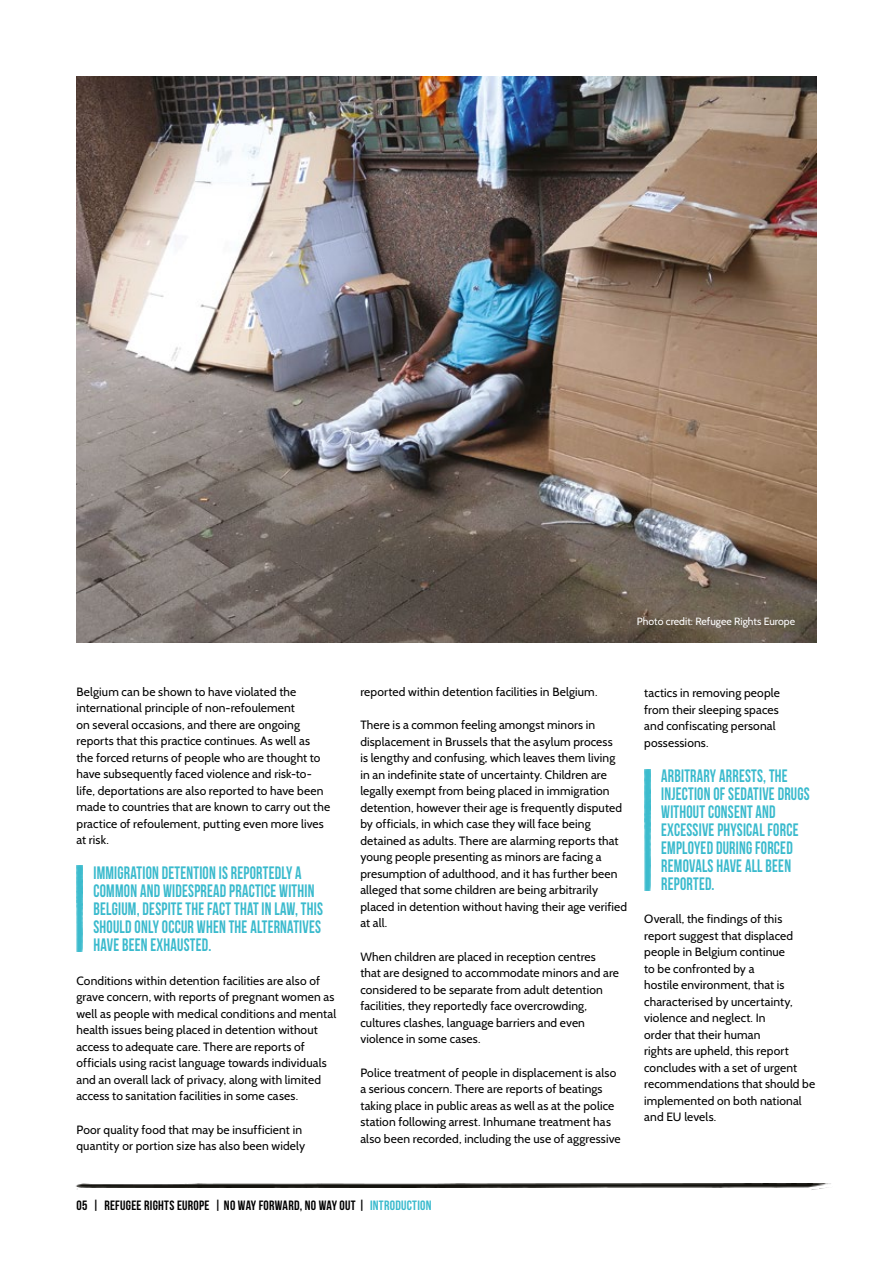
<style>
.page{position:relative;width:893px;height:1263px;background:#fff}
.page>*{position:absolute;margin:0;border:0;box-sizing:border-box;transform-origin:0 0}
.t1{font:18px/18px "Bebas Neue";letter-spacing:.015em;color:#3abacd;scale:.88 1}
.t2{font:700 13.5px "Bebas Neue";letter-spacing:.02em;color:#000}
.t3{font:12px/16.5px "Cabin";letter-spacing:.015em;color:#000}
.t4{font:10.5px "Cabin";color:#fff}
.s1{color:#3abacd}
</style>
<div class="page">
<img style="left:76px;top:1184px;width:752px;height:6px">
<img style="left:76px;top:77px;width:740px;height:565px">
<img style="left:77px;top:865px;width:6px;height:86px">
<img style="left:644px;top:769px;width:7px;height:121px">
<p class="t4" style="left:637px;top:614px;width:160px">Photo credit: Refugee Rights Europe</p>
<p class="t3" style="left:76px;top:683px;width:255px">Belgium can be shown to have violated the international principle of non-refoulement<br>on several occasions, and there are ongoing reports that this practice continues. As well as<br>the forced returns of people who are thought to have subsequently faced violence and risk-to&shy;life, deportations are also reported to have been made to countries that are known to carry out the practice of refoulement, putting even more lives at risk.</p>
<h1 class="t1" style="left:93px;top:864px;width:262px">IMMIGRATION DETENTION IS REPORTEDLY A COMMON AND WIDESPREAD PRACTICE WITHIN BELGIUM, DESPITE THE FACT THAT IN LAW, THIS SHOULD ONLY OCCUR WHEN THE ALTERNATIVES HAVE BEEN EXHAUSTED.</h1>
<p class="t3" style="left:76px;top:972px;width:261px">Conditions within detention facilities are also of grave concern, with reports of pregnant women as well as people with medical conditions and mental health issues being placed in detention without access to adequate care. There are reports of officials using racist language towards individuals and an overall lack of privacy, along with limited access to sanitation facilities in some cases.</p>
<p class="t3" style="left:76px;top:1121px;width:230px">Poor quality food that may be insufficient in quantity or portion size has also been widely</p>
<p class="t3" style="left:360px;top:683px;width:239px">reported within detention facilities in Belgium.</p>
<p class="t3" style="left:360px;top:717px;width:268px">There is a common feeling amongst minors in displacement in Brussels that the asylum process<br>is lengthy and confusing, which leaves them living in an indefinite state of uncertainty. Children are legally exempt from being placed in immigration detention, however their age is frequently disputed by officials, in which case they will face being detained as adults. There are alarming reports that young people presenting as minors are facing a presumption of adulthood, and it has further been alleged that some children are being arbitrarily placed in detention without having their age verified at all.</p>
<p class="t3" style="left:360px;top:948px;width:260px">When children are placed in reception centres that are designed to accommodate minors and are considered to be separate from adult detention facilities, they reportedly face overcrowding, cultures clashes, language barriers and even violence in some cases.</p>
<p class="t3" style="left:360px;top:1064px;width:262px">Police treatment of people in displacement is also a serious concern. There are reports of beatings taking place in public areas as well as at the police station following arrest. Inhumane treatment has also been recorded, including the use of aggressive</p>
<p class="t3" style="left:644px;top:684px;width:137px">tactics in removing people from their sleeping spaces and confiscating personal possessions.</p>
<h1 class="t1" style="left:661px;top:766px;width:170px">ARBITRARY ARRESTS, THE<br>INJECTION OF SEDATIVE DRUGS<br>WITHOUT CONSENT AND<br>EXCESSIVE PHYSICAL FORCE<br>EMPLOYED DURING FORCED<br>REMOVALS HAVE ALL BEEN<br>REPORTED.</h1>
<p class="t3" style="left:644px;top:910px;width:173px">Overall, the findings of this report suggest that displaced people in Belgium continue<br>to be confronted by a<br>hostile environment, that is characterised by uncertainty, violence and neglect. In<br>order that their human<br>rights are upheld, this report concludes with a set of urgent recommendations that should be implemented on both national and EU levels.</p>
<p class="t2" style="left:77px;top:1197px;width:356px">05 | REFUGEE RIGHTS EUROPE | NO WAY FORWARD, NO WAY OUT | <span class="s1">INTRODUCTION</span></p>
</div>
